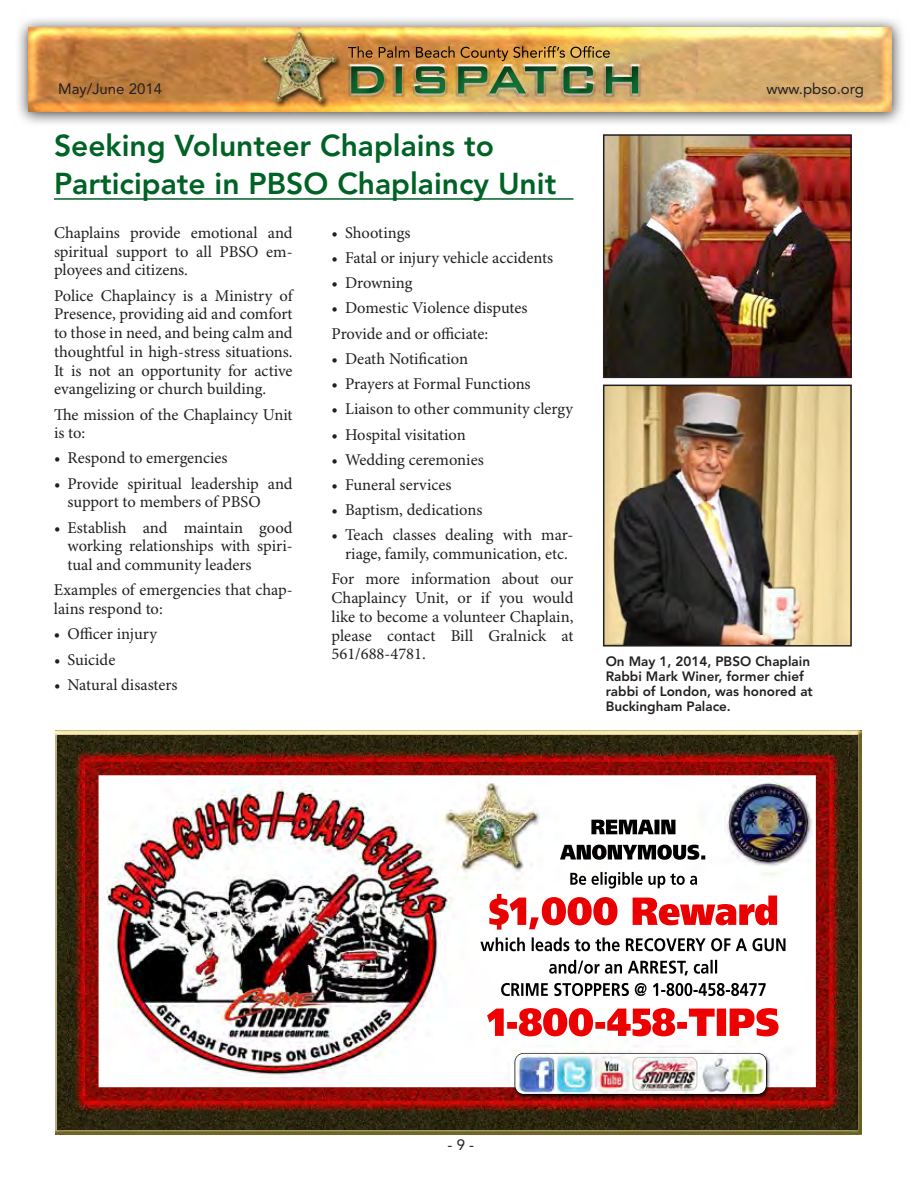
<style>
.page{position:relative;width:918px;height:1188px;background:#fff}
.page>*{position:absolute;margin:0;border:0;box-sizing:border-box;transform-origin:0 0}
.t1{font:800 30px/37.5px "Avenir LT Std";color:#006225}
.t2{font:16.5px/18.8px "Minion Pro";color:#231f20;text-align:justify}
.t3{font:15px "Avenir LT Std";color:#231f20}
.t4{font:800 13.5px/15px "Avenir LT Std";color:#231f20}
</style>
<div class="page">
<img style="left:18px;top:19px;width:885px;height:105px">
<img style="left:28px;top:27px;width:863px;height:84px">
<img style="left:55px;top:731px;width:806px;height:403px">
<img style="left:57px;top:735px;width:800px;height:395px">
<img style="left:85px;top:762px;width:744px;height:339px">
<img style="left:99px;top:775px;width:717px;height:312px">
<img style="left:515px;top:1053px;width:252px;height:42px">
<img style="left:515px;top:1054px;width:251px;height:40px">
<img style="left:633px;top:1057px;width:64px;height:34px">
<img style="left:634px;top:1058px;width:62px;height:32px">
<hr style="left:54px;top:198px;width:519px;height:2px;background:#006225">
<img style="left:606px;top:137px;width:243px;height:238px">
<div style="left:603px;top:134px;width:249px;height:244px;border:2px solid #231f20"></div>
<img style="left:606px;top:388px;width:243px;height:256px">
<div style="left:603px;top:385px;width:249px;height:262px;border:2px solid #231f20"></div>
<p class="t3" style="left:58px;top:80px;width:105px">May/June 2014</p>
<p class="t3" style="left:766px;top:80px;width:99px">www.pbso.org</p>
<h1 class="t1" style="left:54px;top:127px;width:504px">Seeking Volunteer Chaplains to<br>Participate in PBSO Chaplaincy Unit</h1>
<p class="t2" style="left:54px;top:224px;width:240px">Chaplains provide emotional and spiritual support to all PBSO em&shy;ployees and citizens.</p>
<p class="t2" style="left:54px;top:287px;width:240px">Police Chaplaincy is a Ministry of Presence, providing aid and comfort to those in need, and being calm and thoughtful in high-stress situations.<br>It is not an opportunity for active evangelizing or church building.</p>
<p class="t2" style="left:54px;top:406px;width:240px">The mission of the Chaplaincy Unit is to:</p>
<p class="t2" style="left:54px;top:450px;width:175px">• Respond to emergencies</p>
<p class="t2" style="left:67px;top:475px;width:227px;text-indent:-13px">• Provide spiritual leadership and support to members of PBSO</p>
<p class="t2" style="left:67px;top:519px;width:227px;text-indent:-13px">• Establish and maintain good working relationships with spiri&shy;tual and community leaders</p>
<p class="t2" style="left:54px;top:581px;width:240px">Examples of emergencies that chap&shy;lains respond to:</p>
<p class="t2" style="left:54px;top:625px;width:104px">• Officer injury</p>
<p class="t2" style="left:54px;top:651px;width:63px">• Suicide</p>
<p class="t2" style="left:54px;top:676px;width:125px">• Natural disasters</p>
<p class="t2" style="left:332px;top:224px;width:80px">• Shootings</p>
<p class="t2" style="left:332px;top:249px;width:223px">• Fatal or injury vehicle accidents</p>
<p class="t2" style="left:332px;top:274px;width:83px">• Drowning</p>
<p class="t2" style="left:332px;top:296px;width:198px;line-height:25.2px">• Domestic Violence disputes<br>Provide and or officiate:</p>
<p class="t2" style="left:332px;top:350px;width:138px">• Death Notification</p>
<p class="t2" style="left:332px;top:375px;width:201px">• Prayers at Formal Functions</p>
<p class="t2" style="left:332px;top:400px;width:243px">• Liaison to other community clergy</p>
<p class="t2" style="left:332px;top:426px;width:136px">• Hospital visitation</p>
<p class="t2" style="left:332px;top:451px;width:154px">• Wedding ceremonies</p>
<p class="t2" style="left:332px;top:476px;width:121px">• Funeral services</p>
<p class="t2" style="left:332px;top:501px;width:152px">• Baptism, dedications</p>
<p class="t2" style="left:332px;top:527px;width:243px;text-align:center">• Teach classes dealing with mar&shy;riage, family, communication, etc.</p>
<p class="t2" style="left:332px;top:570px;width:243px">For more information about our Chaplaincy Unit, or if you would like to become a volunteer Chaplain, please contact Bill Gralnick at 561/688-4781.</p>
<p class="t4" style="left:606px;top:654px;width:209px">On May 1, 2014, PBSO Chaplain<br>Rabbi Mark Winer, former chief rabbi of London, was honored at<br>Buckingham Palace.</p>
<p class="t3" style="left:448px;top:1136px;width:28px">- 9 -</p>
</div>
